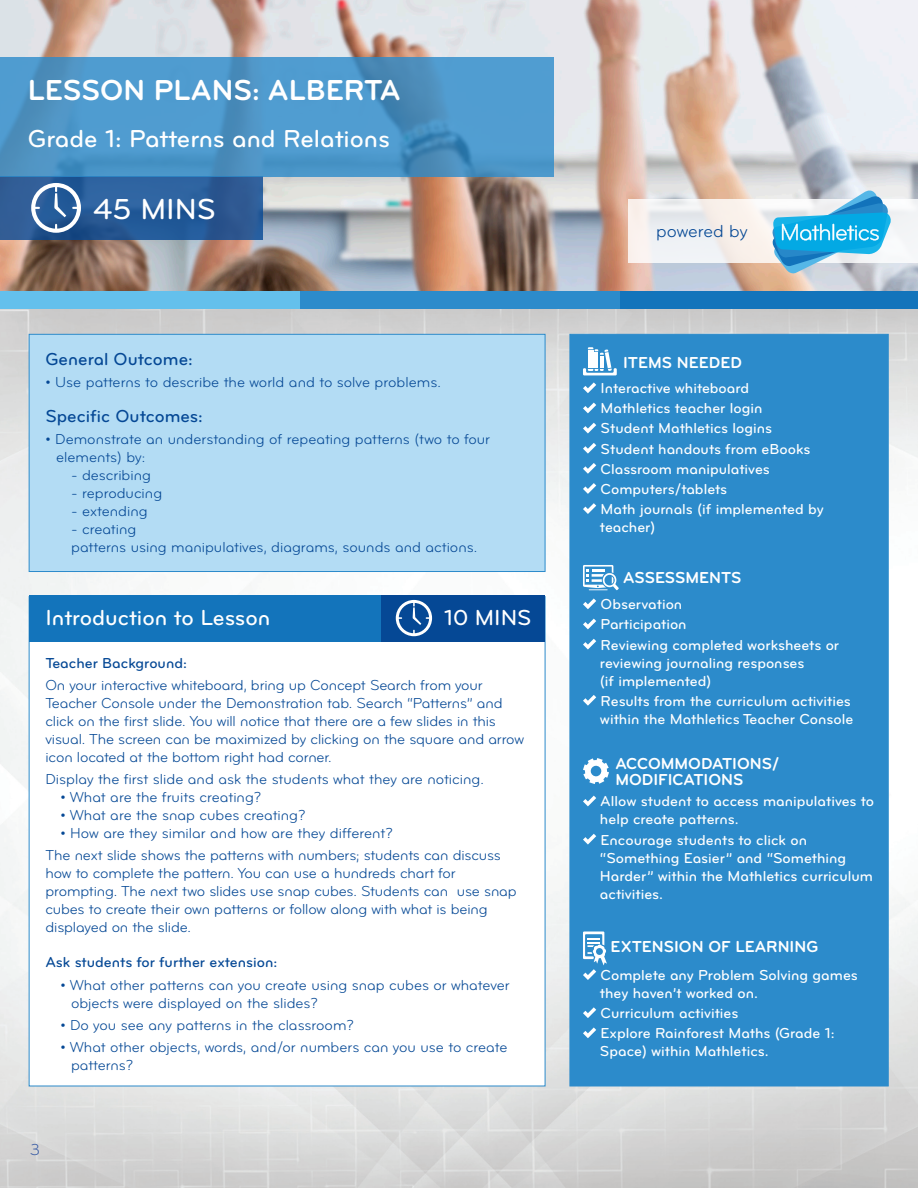
<style>
.page{position:relative;width:918px;height:1188px;background:#fff}
.page>*{position:absolute;margin:0;border:0;box-sizing:border-box;transform-origin:0 0}
.t1{font:30px "Bryant Bold Alternate";color:#fff}
.t2{font:30px "Bryant Medium Alternate";color:#fff}
.t3{font:25.5px "Bryant Medium Alternate";color:#fff}
.t4{font:22.5px "Bryant Medium Alternate";color:#fff}
.t5{font:18px "Bryant Medium Alternate";color:#054895}
.t6{font:18px "Bryant Regular Alternate";letter-spacing:-.005em;color:#054895}
.t7{font:16.5px/16.5px "Bryant Bold Alternate";color:#fff}
.t8{font:16.5px "Bryant Regular Alternate";color:#3f60a6}
.t9{font:15px/18px "Bryant Regular Alternate";letter-spacing:-.01em;color:#054895}
.t10{font:15px/20.1px "Bryant Medium Alternate";color:#fff}
.t11{font:15px "Bryant Medium Alternate";color:#054895}
</style>
<div class="page">
<img style="left:0;top:0;width:918px;height:291px">
<img style="left:0;top:308px;width:918px;height:880px">
<div style="left:619px;top:291px;width:299px;height:17px;background:#1374bb"></div>
<svg style="left:629px;top:199px;width:289px;height:64px;fill:#f5f2f1"></svg>
<svg style="left:772px;top:189px;width:119px;height:85px"></svg>
<svg style="left:0;top:176px;width:263px;height:64px;background:#295c98"></svg>
<svg style="left:31px;top:183px;width:50px;height:50px"></svg>
<div style="left:0;top:291px;width:300px;height:17px;background:#64c0ec"></div>
<div style="left:300px;top:291px;width:319px;height:17px;background:#2c8bcb"></div>
<svg style="left:0;top:57px;width:554px;height:119px;background:#4d96c9"></svg>
<div style="left:29px;top:334px;width:516px;height:238px;background:#b3dcf4;border:1px solid #2c8bcb"></div>
<div style="left:29px;top:596px;width:516px;height:490px;background:#fff"></div>
<div style="left:570px;top:334px;width:319px;height:752px;background:#2c8bcb;border:1px solid #2c8bcb"></div>
<div style="left:29px;top:595px;width:389px;height:46px;background:#1374bb"></div>
<div style="left:381px;top:595px;width:164px;height:46px;background:#054895"></div>
<svg style="left:396px;top:600px;width:36px;height:36px"></svg>
<svg style="left:583px;top:382px;width:13px;height:11px"></svg>
<svg style="left:583px;top:403px;width:13px;height:10px"></svg>
<svg style="left:583px;top:423px;width:13px;height:10px"></svg>
<svg style="left:583px;top:443px;width:13px;height:11px"></svg>
<svg style="left:583px;top:463px;width:13px;height:11px"></svg>
<svg style="left:583px;top:483px;width:13px;height:11px"></svg>
<svg style="left:583px;top:503px;width:13px;height:11px"></svg>
<svg style="left:583px;top:347px;width:34px;height:28px"></svg>
<svg style="left:583px;top:598px;width:13px;height:11px"></svg>
<svg style="left:583px;top:619px;width:13px;height:10px"></svg>
<svg style="left:583px;top:639px;width:13px;height:11px"></svg>
<svg style="left:583px;top:695px;width:13px;height:11px"></svg>
<svg style="left:583px;top:565px;width:36px;height:25px"></svg>
<svg style="left:583px;top:796px;width:13px;height:10px"></svg>
<svg style="left:583px;top:834px;width:13px;height:11px"></svg>
<svg style="left:583px;top:758px;width:26px;height:26px"></svg>
<svg style="left:583px;top:1007px;width:13px;height:11px"></svg>
<svg style="left:583px;top:1027px;width:13px;height:11px"></svg>
<svg style="left:583px;top:932px;width:24px;height:48px"></svg>
<h1 class="t1" style="left:28px;top:72px;width:375px">LESSON PLANS: ALBERTA</h1>
<h2 class="t3" style="left:28px;top:123px;width:364px">Grade 1: Patterns and Relations</h2>
<h1 class="t2" style="left:93px;top:191px;width:124px">45 MINS</h1>
<p class="t5" style="left:45px;top:348px;width:149px">General Outcome:</p>
<p class="t9" style="left:45px;top:373px;width:397px">• Use patterns to describe the world and to solve problems.</p>
<p class="t5" style="left:45px;top:405px;width:159px">Specific Outcomes:</p>
<p class="t9" style="left:56px;top:430px;width:436px;text-indent:-11px">• Demonstrate an understanding of repeating patterns (two to four elements) by:</p>
<p class="t9" style="left:71px;top:466px;width:82px">- describing</p>
<p class="t9" style="left:71px;top:484px;width:93px">- reproducing</p>
<p class="t9" style="left:71px;top:502px;width:78px">- extending</p>
<p class="t9" style="left:71px;top:520px;width:408px">- creating<br>patterns using manipulatives, diagrams, sounds and actions.</p>
<h3 class="t4" style="left:45px;top:604px;width:226px">Introduction to Lesson</h3>
<h3 class="t4" style="left:444px;top:604px;width:89px">10 MINS</h3>
<p class="t11" style="left:46px;top:653px;width:143px">Teacher Background:</p>
<p class="t9" style="left:46px;top:676px;width:480px">On your interactive whiteboard, bring up Concept Search from your Teacher Console under the Demonstration tab. Search “Patterns” and click on the first slide. You will notice that there are a few slides in this visual. The screen can be maximized by clicking on the square and arrow icon located at the bottom right had corner.</p>
<p class="t9" style="left:46px;top:770px;width:440px">Display the first slide and ask the students what they are noticing.</p>
<p class="t9" style="left:60px;top:788px;width:202px">• What are the fruits creating?</p>
<p class="t9" style="left:60px;top:806px;width:247px">• What are the snap cubes creating?</p>
<p class="t9" style="left:46px;top:822px;width:457px;line-height:22.2px;text-indent:15px">• How are they similar and how are they different?<br>The next slide shows the patterns with numbers; students can discuss</p>
<p class="t9" style="left:46px;top:864px;width:473px">how to complete the pattern. You can use a hundreds chart for prompting. The next two slides use snap cubes. Students can use snap cubes to create their own patterns or follow along with what is being displayed on the slide.</p>
<p class="t11" style="left:46px;top:953px;width:233px">Ask students for further extension:</p>
<p class="t9" style="left:71px;top:976px;width:440px;text-indent:-11px">• What other patterns can you create using snap cubes or whatever objects were displayed on the slides?</p>
<p class="t9" style="left:60px;top:1016px;width:295px">• Do you see any patterns in the classroom?</p>
<p class="t9" style="left:71px;top:1038px;width:438px;text-indent:-11px">• What other objects, words, and/or numbers can you use to create patterns?</p>
<p class="t8" style="left:30px;top:1140px;width:12px">3</p>
<p class="t6" style="left:656px;top:221px;width:93px">powered by</p>
<p class="t7" style="left:623px;top:355px;width:120px">ITEMS NEEDED</p>
<p class="t10" style="left:601px;top:378px;width:225px">Interactive whiteboard<br>Mathletics teacher login<br>Student Mathletics logins<br>Student handouts from eBooks<br>Classroom manipulatives<br>Computers/tablets<br>Math journals (if implemented by</p>
<p class="t10" style="left:600px;top:517px;width:57px">teacher)</p>
<p class="t7" style="left:623px;top:569px;width:120px">ASSESSMENTS</p>
<p class="t10" style="left:601px;top:594px;width:240px">Observation<br>Participation<br>Reviewing completed worksheets or</p>
<p class="t10" style="left:600px;top:654px;width:206px;line-height:18px">reviewing journaling responses (if implemented)</p>
<p class="t10" style="left:600px;top:692px;width:255px;line-height:18px">Results from the curriculum activities within the Mathletics Teacher Console</p>
<p class="t7" style="left:615px;top:755px;width:165px">ACCOMMODATIONS/<br>MODIFICATIONS</p>
<p class="t10" style="left:600px;top:792px;width:276px;line-height:18px">Allow student to access manipulatives to help create patterns.</p>
<p class="t10" style="left:600px;top:831px;width:275px;line-height:18px">Encourage students to click on “Something Easier” and “Something<br>Harder” within the Mathletics curriculum activities.</p>
<p class="t7" style="left:611px;top:939px;width:209px">EXTENSION OF LEARNING</p>
<p class="t10" style="left:600px;top:966px;width:259px;line-height:18px">Complete any Problem Solving games they haven’t worked on.</p>
<p class="t10" style="left:601px;top:1003px;width:235px">Curriculum activities<br>Explore Rainforest Maths (Grade 1:</p>
<p class="t10" style="left:600px;top:1041px;width:170px">Space) within Mathletics.</p>
</div>
